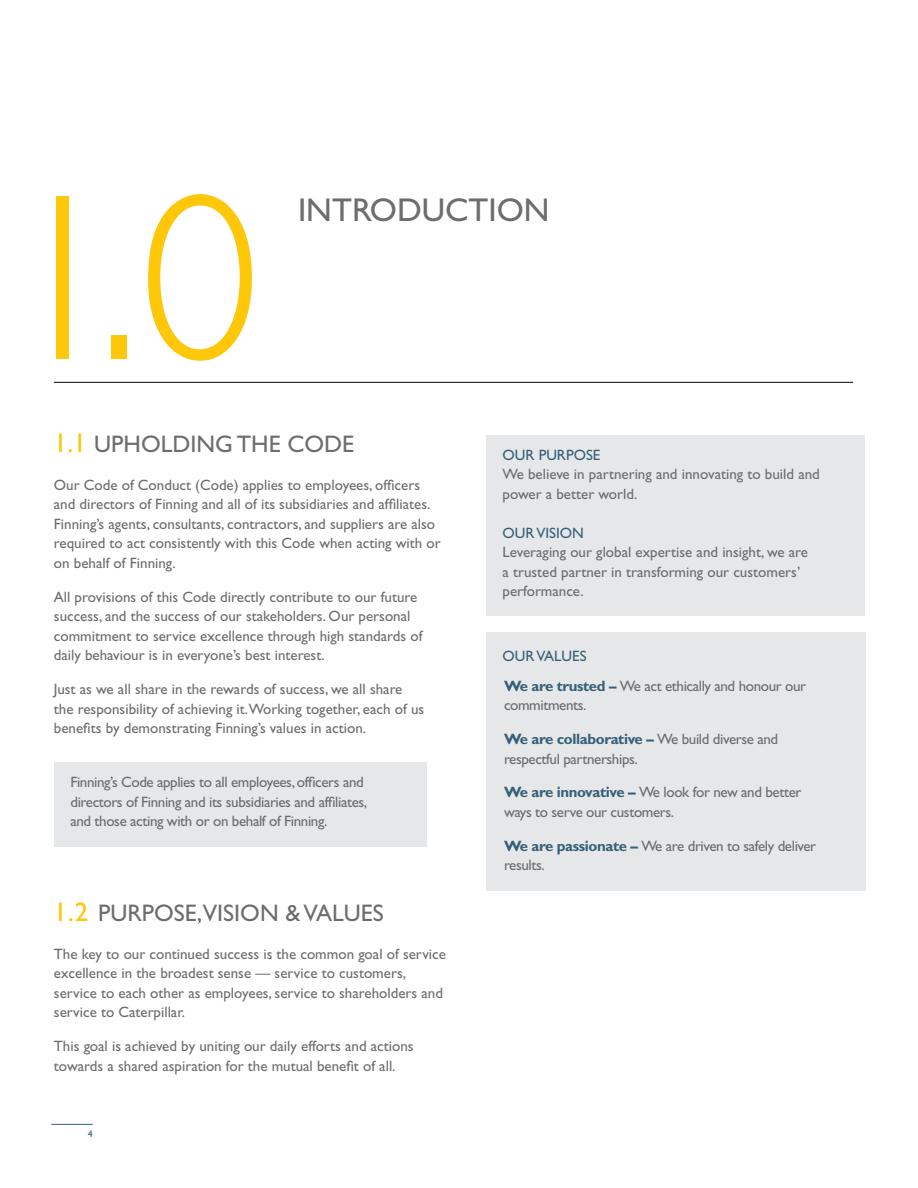
<style>
.page{position:relative;width:918px;height:1188px;background:#fff}
.page>*{position:absolute;margin:0;border:0;box-sizing:border-box;transform-origin:0 0}
.t1{font:300 238.05px "Gill Sans Std";color:#ffc709}
.t2{font:33px "Gill Sans Std";color:#6d6c6f}
.t3{font:24px "Gill Sans Std";color:#6d6c6f}
.body{font:15px/19.5px "Gill Sans Std";color:#6d6c6f}
.body-2{font:15px/19.5px "Gill Sans Std";letter-spacing:-.025em;color:#6d6c6f}
.body-3{font:15px "Gill Sans Std";color:#366079}
.t4{font:9.75px "Gill Sans Std";color:#366079}
.s1{font-size:27px;color:#ffc709}
.s2{color:#366079}
.s3{font-weight:700;color:#366079}
</style>
<div class="page">
<hr style="left:51px;top:1124px;width:42px;height:1px;background:#366079">
<div style="left:54px;top:762px;width:373px;height:85px;background:#e6e7e8"></div>
<hr style="left:54px;top:382px;width:799px;height:1px;background:#000">
<div style="left:486px;top:435px;width:379px;height:181px;background:#e6e7e8"></div>
<div style="left:486px;top:633px;width:380px;height:258px;background:#e6e7e8"></div>
<p class="t1" style="left:3px;top:145px;width:258px">1.0</p>
<p class="t2" style="left:298px;top:190px;width:253px">INTRODUCTION</p>
<p class="t3" style="left:54px;top:430px;width:302px"><span class="s1">1.1</span> UPHOLDING THE CODE</p>
<p class="body" style="left:54px;top:475px;width:388px">Our Code of Conduct (Code) applies to employees, officers and directors of Finning and all of its subsidiaries and affiliates.<br>Finning’s agents, consultants, contractors, and suppliers are also required to act consistently with this Code when acting with or on behalf of Finning.</p>
<p class="body" style="left:54px;top:587px;width:370px">All provisions of this Code directly contribute to our future success, and the success of our stakeholders. Our personal commitment to service excellence through high standards of daily behaviour is in everyone’s best interest.</p>
<p class="body" style="left:54px;top:679px;width:372px">Just as we all share in the rewards of success, we all share the responsibility of achieving it.Working together, each of us benefits by demonstrating Finning’s values in action.</p>
<p class="body-2" style="left:70px;top:772px;width:298px">Finning’s Code applies to all employees, officers and directors of Finning and its subsidiaries and affiliates, and those acting with or on behalf of Finning.</p>
<p class="t3" style="left:54px;top:899px;width:331px"><span class="s1">1.2</span> PURPOSE,VISION &amp; VALUES</p>
<p class="body" style="left:54px;top:944px;width:394px">The key to our continued success is the common goal of service excellence in the broadest sense — service to customers, service to each other as employees, service to shareholders and service to Caterpillar.</p>
<p class="body" style="left:54px;top:1036px;width:361px">This goal is achieved by uniting our daily efforts and actions towards a shared aspiration for the mutual benefit of all.</p>
<p class="t4" style="left:88px;top:1128px;width:6px">4</p>
<p class="body" style="left:502px;top:445px;width:319px"><span class="s2">OUR PURPOSE<br></span>We believe in partnering and innovating to build and power a better world.</p>
<p class="body" style="left:502px;top:523px;width:307px"><span class="s2">OUR VISION<br></span>Leveraging our global expertise and insight, we are a trusted partner in transforming our customers’ performance.</p>
<p class="body-3" style="left:502px;top:648px;width:86px">OUR VALUES</p>
<p class="body-2" style="left:504px;top:676px;width:304px"><span class="s3">We are trusted –</span> We act ethically and honour our commitments.</p>
<p class="body-2" style="left:504px;top:729px;width:276px"><span class="s3">We are collaborative –</span> We build diverse and respectful partnerships.</p>
<p class="body-2" style="left:504px;top:783px;width:299px"><span class="s3">We are innovative –</span> We look for new and better ways to serve our customers.</p>
<p class="body-2" style="left:504px;top:836px;width:314px"><span class="s3">We are passionate –</span> We are driven to safely deliver results.</p>
</div>
